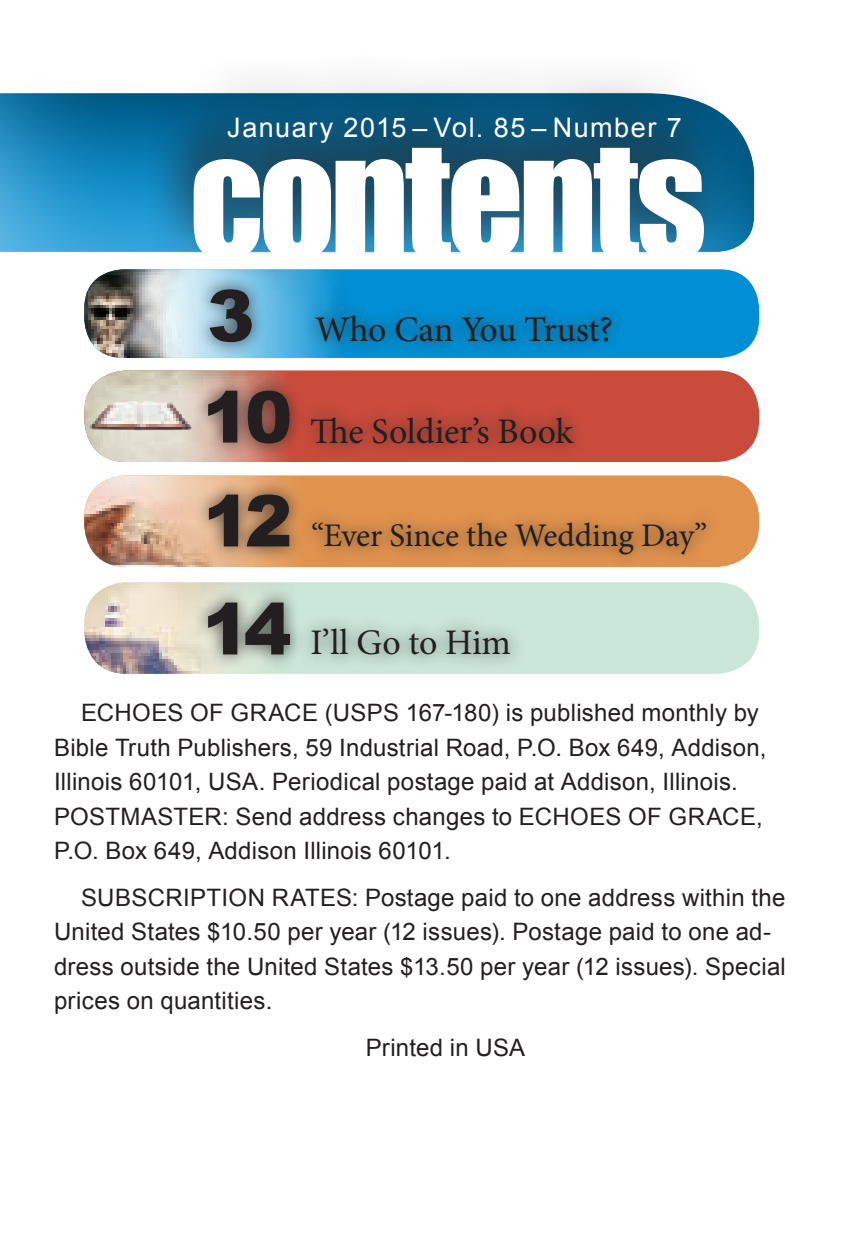
<style>
.page{position:relative;width:864px;height:1242px;background:#fff}
.page>*{position:absolute;margin:0;border:0;box-sizing:border-box;transform-origin:0 0}
.t1{font:150px "Impact";letter-spacing:-.025em;color:#fff}
.t2{font:36px "Minion Pro";letter-spacing:-.005em;color:#231f20}
.t3{font:33px "Minion Pro";letter-spacing:-.005em;color:#231f20}
.t4{font:27px "Arial";letter-spacing:.055em;color:#fff}
.t5{font:24px/34.5px "Arial";letter-spacing:.01em;color:#231f20}
.s1{font-family:"Arial";font-weight:900;font-size:71.4px}
</style>
<div class="page">
<div style="left:0;top:92px;width:757px;height:165px;background:#231f20;opacity:.75"></div>
<div style="left:142px;top:49px;width:600px;height:229px;background:#231f20;opacity:.75"></div>
<div style="left:81px;top:254px;width:648px;height:22px;background:#fff;border-radius:6px"></div>
<div style="left:84px;top:269px;width:675px;height:89px;background:#008fd5;border-radius:39px"></div>
<img style="left:84px;top:269px;width:264px;height:89px">
<div style="left:195px;top:273px;width:431px;height:86px;background:#231f20;opacity:.75"></div>
<div style="left:84px;top:582px;width:675px;height:92px;background:#cbe7d9;border-radius:42px"></div>
<img style="left:84px;top:582px;width:210px;height:92px">
<div style="left:84px;top:475px;width:675px;height:92px;background:#e1934e;border-radius:42px"></div>
<img style="left:84px;top:475px;width:219px;height:92px">
<div style="left:193px;top:478px;width:528px;height:91px;background:#231f20;opacity:.75"></div>
<div style="left:193px;top:586px;width:332px;height:85px;background:#231f20;opacity:.75"></div>
<div style="left:84px;top:370px;width:675px;height:92px;background:#c94b3c;border-radius:42px"></div>
<img style="left:84px;top:370px;width:205px;height:92px">
<div style="left:193px;top:375px;width:395px;height:85px;background:#231f20;opacity:.75"></div>
<img style="left:86px;top:400px;width:107px;height:32px">
<p class="t4" style="left:227px;top:110px;width:456px">January 2015 – Vol. 85 – Number 7</p>
<h1 class="t1" style="left:189px;top:83px;width:519px">CONTENTS</h1>
<h2 class="t2" style="left:207px;top:306px;width:407px"><span class="s1">3</span> Who Can You Trust?</h2>
<h2 class="t2" style="left:202px;top:407px;width:373px"><span class="s1">10</span> The Soldier’s Book</h2>
<h3 class="t3" style="left:203px;top:514px;width:506px"><span class="s1">12</span> “Ever Since the Wedding Day”</h3>
<h2 class="t2" style="left:202px;top:619px;width:310px"><span class="s1">14</span> I’ll Go to Him</h2>
<p class="t5" style="left:54px;top:696px;width:714px;text-indent:27px">ECHOES OF GRACE (USPS 167-180) is published monthly by Bible Truth Publishers, 59 Industrial Road, P.O. Box 649, Addison, Illinois 60101, USA. Periodical postage paid at Addison, Illinois.<br>POSTMASTER: Send address changes to ECHOES OF GRACE, P.O. Box 649, Addison Illinois 60101.</p>
<p class="t5" style="left:54px;top:880px;width:733px;text-indent:27px">SUBSCRIPTION RATES: Postage paid to one address within the United States $10.50 per year (12 issues). Postage paid to one ad&shy;dress outside the United States $13.50 per year (12 issues). Special prices on quantities.</p>
<p class="t5" style="left:366px;top:1030px;width:161px">Printed in USA</p>
</div>
